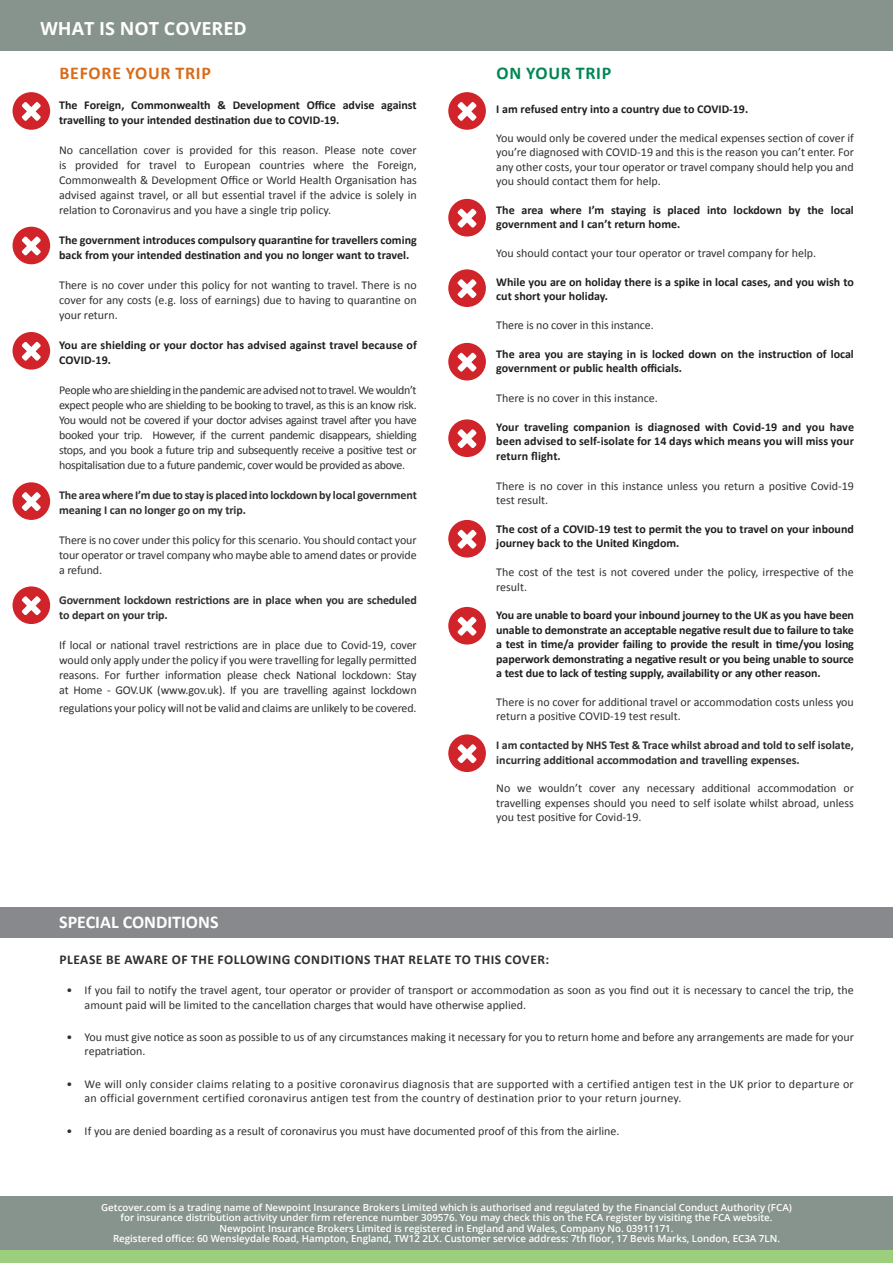
<style>
.page{position:relative;width:893px;height:1263px;background:#fff}
.page>*{position:absolute;margin:0;border:0;box-sizing:border-box;transform-origin:0 0}
.t1{font:700 18px "Calibri";color:#fff}
.t2{font:700 18px "Open Sans";color:#fff}
.t3{font:700 18px "Calibri";letter-spacing:.04em;color:#d96c1b}
.t4{font:700 18px "Calibri";letter-spacing:.04em;color:#018752}
.t5{font:700 13.5px "Calibri";letter-spacing:.04em;color:#312f30}
.t6{font:12px/15px "Calibri";color:#312f30;text-align:justify}
.t7{font:700 12px/14.4px "Calibri";color:#231f20}
.t8{font:700 12px/15px "Calibri";letter-spacing:-.01em;color:#312f30}
.t9{font:12px/14.4px "Calibri";letter-spacing:.02em;color:#312f30}
.t10{font:600 9.75px "Open Sans";color:#fff}
</style>
<div class="page">
<div style="left:0;top:907px;width:893px;height:30px;background:#87898c"></div>
<svg style="left:448px;top:92px;width:38px;height:38px"></svg>
<svg style="left:448px;top:199px;width:38px;height:37px"></svg>
<svg style="left:13px;top:92px;width:37px;height:38px"></svg>
<svg style="left:13px;top:227px;width:37px;height:37px"></svg>
<svg style="left:13px;top:332px;width:37px;height:38px"></svg>
<svg style="left:13px;top:482px;width:37px;height:38px"></svg>
<svg style="left:13px;top:586px;width:37px;height:38px"></svg>
<svg style="left:448px;top:269px;width:38px;height:38px"></svg>
<svg style="left:448px;top:343px;width:38px;height:37px"></svg>
<div style="left:0;top:0;width:893px;height:51px;background:#87948e"></div>
<svg style="left:448px;top:419px;width:38px;height:38px"></svg>
<svg style="left:448px;top:520px;width:38px;height:37px"></svg>
<svg style="left:448px;top:607px;width:38px;height:37px"></svg>
<svg style="left:448px;top:734px;width:38px;height:38px"></svg>
<div style="left:0;top:1196px;width:893px;height:60px;background:#87948e"></div>
<div style="left:0;top:1250px;width:893px;height:13px;background:#9bce7d"></div>
<p class="t2" style="left:41px;top:16px;width:208px">WHAT IS NOT COVERED</p>
<p class="t3" style="left:60px;top:62px;width:153px">BEFORE YOUR TRIP</p>
<p class="t7" style="left:59px;top:97px;width:359px;line-height:15px">The Foreign, Commonwealth &amp; Development Office advise against travelling to your intended destination due to COVID-19.</p>
<p class="t6" style="left:59px;top:142px;width:359px">No cancellation cover is provided for this reason. Please note cover is provided for travel to European countries where the Foreign, Commonwealth &amp; Development Office or World Health Organisation has advised against travel, or all but essential travel if the advice is solely in relation to Coronavirus and you have a single trip policy.</p>
<p class="t7" style="left:59px;top:232px;width:359px;line-height:15px">The government introduces compulsory quarantine for travellers coming back from your intended destination and you no longer want to travel.</p>
<p class="t6" style="left:59px;top:277px;width:359px">There is no cover under this policy for not wanting to travel. There is no cover for any costs (e.g. loss of earnings) due to having to quarantine on your return.</p>
<p class="t7" style="left:59px;top:337px;width:359px;line-height:15px">You are shielding or your doctor has advised against travel because of<br>COVID-19.</p>
<p class="t6" style="left:59px;top:382px;width:359px">People who are shielding in the pandemic are advised not to travel. We wouldn’t expect people who are shielding to be booking to travel, as this is an know risk.<br>You would not be covered if your doctor advises against travel after you have booked your trip. However, if the current pandemic disappears, shielding stops, and you book a future trip and subsequently receive a positive test or hospitalisation due to a future pandemic, cover would be provided as above.</p>
<p class="t8" style="left:59px;top:487px;width:359px">The area where I’m due to stay is placed into lockdown by local government meaning I can no longer go on my trip.</p>
<p class="t6" style="left:59px;top:532px;width:359px">There is no cover under this policy for this scenario. You should contact your tour operator or travel company who maybe able to amend dates or provide a refund.</p>
<p class="t8" style="left:59px;top:592px;width:359px">Government lockdown restrictions are in place when you are scheduled to depart on your trip.</p>
<p class="t6" style="left:59px;top:637px;width:359px">If local or national travel restrictions are in place due to Covid-19, cover would only apply under the policy if you were travelling for legally permitted reasons. For further information please check National lockdown: Stay at Home - GOV.UK (www.gov.uk). If you are travelling against lockdown</p>
<p class="t6" style="left:59px;top:700px;width:359px">regulations your policy will not be valid and claims are unlikely to be covered.</p>
<p class="t4" style="left:497px;top:62px;width:116px">ON YOUR TRIP</p>
<p class="t7" style="left:496px;top:101px;width:253px">I am refused entry into a country due to COVID-19.</p>
<p class="t6" style="left:496px;top:130px;width:359px;line-height:14.4px">You would only be covered under the medical expenses section of cover if you’re diagnosed with COVID-19 and this is the reason you can’t enter. For any other costs, your tour operator or travel company should help you and you should contact them for help.</p>
<p class="t7" style="left:496px;top:202px;width:359px">The area where I’m staying is placed into lockdown by the local government and I can’t return home.</p>
<p class="t6" style="left:496px;top:245px;width:321px">You should contact your tour operator or travel company for help.</p>
<p class="t7" style="left:496px;top:274px;width:359px">While you are on holiday there is a spike in local cases, and you wish to cut short your holiday.</p>
<p class="t6" style="left:496px;top:317px;width:159px">There is no cover in this instance.</p>
<p class="t7" style="left:496px;top:346px;width:359px">The area you are staying in is locked down on the instruction of local government or public health officials.</p>
<p class="t6" style="left:496px;top:390px;width:163px">There is no cover in this instance.</p>
<p class="t7" style="left:496px;top:419px;width:359px;text-align:justify">Your traveling companion is diagnosed with Covid-19 and you have been advised to self-isolate for 14 days which means you will miss your return flight.</p>
<p class="t6" style="left:496px;top:478px;width:359px;line-height:14.4px">There is no cover in this instance unless you return a positive Covid-19 test result.</p>
<p class="t7" style="left:496px;top:521px;width:359px">The cost of a COVID-19 test to permit the you to travel on your inbound journey back to the United Kingdom.</p>
<p class="t6" style="left:496px;top:564px;width:359px;line-height:14.4px">The cost of the test is not covered under the policy, irrespective of the result.</p>
<p class="t7" style="left:496px;top:608px;width:359px;text-align:justify">You are unable to board your inbound journey to the UK as you have been unable to demonstrate an acceptable negative result due to failure to take a test in time/a provider failing to provide the result in time/you losing paperwork demonstrating a negative result or you being unable to source a test due to lack of testing supply, availability or any other reason.</p>
<p class="t6" style="left:496px;top:694px;width:359px;line-height:14.4px">There is no cover for additional travel or accommodation costs unless you return a positive COVID-19 test result.</p>
<p class="t8" style="left:496px;top:737px;width:359px;line-height:14.4px">I am contacted by NHS Test &amp; Trace whilst abroad and told to self isolate, incurring additional accommodation and travelling expenses.</p>
<p class="t6" style="left:496px;top:780px;width:359px;line-height:14.4px">No we wouldn’t cover any necessary additional accommodation or travelling expenses should you need to self isolate whilst abroad, unless you test positive for Covid-19.</p>
<p class="t1" style="left:59px;top:910px;width:161px">SPECIAL CONDITIONS</p>
<p class="t5" style="left:59px;top:951px;width:491px">PLEASE BE AWARE OF THE FOLLOWING CONDITIONS THAT RELATE TO THIS COVER:</p>
<p class="t6" style="left:85px;top:982px;width:771px;line-height:14.4px;text-indent:-18px">• If you fail to notify the travel agent, tour operator or provider of transport or accommodation as soon as you find out it is necessary to cancel the trip, the amount paid will be limited to the cancellation charges that would have otherwise applied.</p>
<p class="t6" style="left:85px;top:1029px;width:771px;line-height:14.4px;text-indent:-18px">• You must give notice as soon as possible to us of any circumstances making it necessary for you to return home and before any arrangements are made for your repatriation.</p>
<p class="t9" style="left:85px;top:1076px;width:771px;text-indent:-18px">• We will only consider claims relating to a positive coronavirus diagnosis that are supported with a certified antigen test in the UK prior to departure or an official government certified coronavirus antigen test from the country of destination prior to your return journey.</p>
<p class="t6" style="left:67px;top:1122px;width:554px">• If you are denied boarding as a result of coronavirus you must have documented proof of this from the airline.</p>
<p class="t10" style="left:101px;top:1200px;width:692px">Getcover.com is a trading name of Newpoint Insurance Brokers Limited which is authorised and regulated by the Financial Conduct Authority (FCA)</p>
<p class="t10" style="left:121px;top:1211px;width:653px">for insurance distribution activity under firm reference number 309576. You may check this on the FCA register by visiting the FCA website.</p>
<p class="t10" style="left:219px;top:1221px;width:456px">Newpoint Insurance Brokers Limited is registered in England and Wales, Company No. 03911171.</p>
<p class="t10" style="left:113px;top:1232px;width:668px">Registered office: 60 Wensleydale Road, Hampton, England, TW12 2LX. Customer service address: 7th floor, 17 Bevis Marks, London, EC3A 7LN.</p>
</div>
